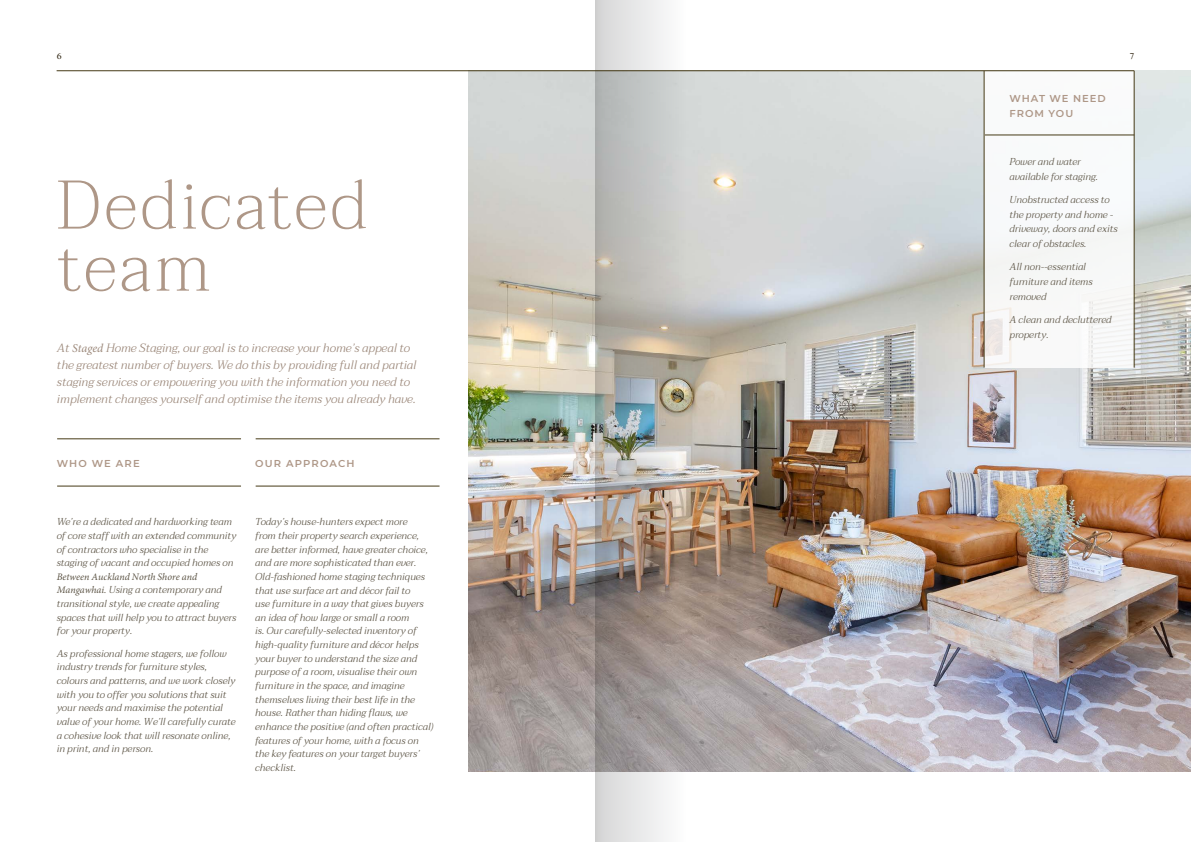
<style>
.page{position:relative;width:1191px;height:842px;background:#fff}
.page>*{position:absolute;margin:0;border:0;box-sizing:border-box;transform-origin:0 0}
.H0{font:200 68.6px/62.1px "Taviraj";letter-spacing:.04em;color:#ae9787}
.Body_Left{font:italic 300 12px/17.1px "Taviraj";color:#9b8779}
.Body_Left-2{font:italic 300 10px/13.6px "Taviraj";color:#5c5445}
.Body_Left-3{font:600 10px "Montserrat";letter-spacing:.12em;color:#ae9787}
.Caption_Left{font:600 10px/15px "Montserrat";letter-spacing:.1em;color:#ae9787}
.t1{font:9px "Tamil MN";color:#332916}
.s1{font-family:"Minion Pro";font-weight:400}
</style>
<div class="page">
<img style="left:469px;top:71px;width:722px;height:700px">
<div style="left:984px;top:71px;width:149px;height:297px;background:#f8f9fa"></div>
<hr style="left:984px;top:71px;width:1px;height:297px;background:#463a16">
<hr style="left:1134px;top:71px;width:1px;height:297px;background:#463a16">
<hr style="left:985px;top:135px;width:149px;height:1px;background:#463a16">
<svg style="left:595px;top:0;width:90px;height:842px;background:#b2afab"></svg>
<hr style="left:57px;top:486px;width:184px;height:1px;background:#463a16">
<hr style="left:256px;top:486px;width:183px;height:1px;background:#463a16">
<hr style="left:57px;top:439px;width:184px;height:1px;background:#463a16">
<hr style="left:256px;top:439px;width:183px;height:1px;background:#463a16">
<hr style="left:57px;top:71px;width:1077px;height:1px;background:#463a16">
<p class="t1" style="left:57px;top:50px;width:6px">6</p>
<p class="t1" style="left:1129px;top:50px;width:6px">7</p>
<p class="H0" style="left:57px;top:175px;width:312px">Dedicated team</p>
<p class="Body_Left" style="left:57px;top:339px;width:361px">At <span class="s1">Staged</span> Home Staging, our goal is to increase your home’s appeal to the greatest number of buyers. We do this by providing full and partial staging services or empowering you with the information you need to implement changes yourself and optimise the items you already have.</p>
<p class="Body_Left-3" style="left:57px;top:457px;width:85px">WHO WE ARE</p>
<p class="Body_Left-3" style="left:255px;top:457px;width:101px">OUR APPROACH</p>
<p class="Body_Left-2" style="left:57px;top:515px;width:181px">We’re a dedicated and hardworking team of core staff with an extended community of contractors who specialise in the staging of vacant and occupied homes on <span class="s1">Between Auckland North Shore and Mangawhai.</span> Using a contemporary and transitional style, we create appealing spaces that will help you to attract buyers for your property.</p>
<p class="Body_Left-2" style="left:57px;top:646px;width:180px">As professional home stagers, we follow industry trends for furniture styles, colours and patterns, and we work closely with you to offer you solutions that suit your needs and maximise the potential value of your home. We’ll carefully curate a cohesive look that will resonate online, in print, and in person.</p>
<p class="Body_Left-2" style="left:255px;top:515px;width:179px">Today’s house-hunters expect more<br>from their property search experience, are better informed, have greater choice, and are more sophisticated than ever.<br>Old-fashioned home staging techniques that use surface art and décor fail to<br>use furniture in a way that gives buyers an idea of how large or small a room<br>is. Our carefully-selected inventory of high-quality furniture and décor helps your buyer to understand the size and purpose of a room, visualise their own furniture in the space, and imagine themselves living their best life in the house. Rather than hiding flaws, we enhance the positive (and often practical) features of your home, with a focus on the key features on your target buyers’ checklist.</p>
<p class="Caption_Left" style="left:1009px;top:91px;width:98px">WHAT WE NEED<br>FROM YOU</p>
<p class="Body_Left-2" style="left:1009px;top:155px;width:90px;line-height:14.7px">Power and water available for staging.</p>
<p class="Body_Left-2" style="left:1009px;top:192px;width:109px;line-height:14.7px">Unobstructed access to the property and home - driveway, doors and exits clear of obstacles.</p>
<p class="Body_Left-2" style="left:1009px;top:260px;width:85px;line-height:14.7px">All non--essential furniture and items removed</p>
<p class="Body_Left-2" style="left:1009px;top:312px;width:104px;line-height:14.7px">A clean and decluttered property.</p>
</div>
